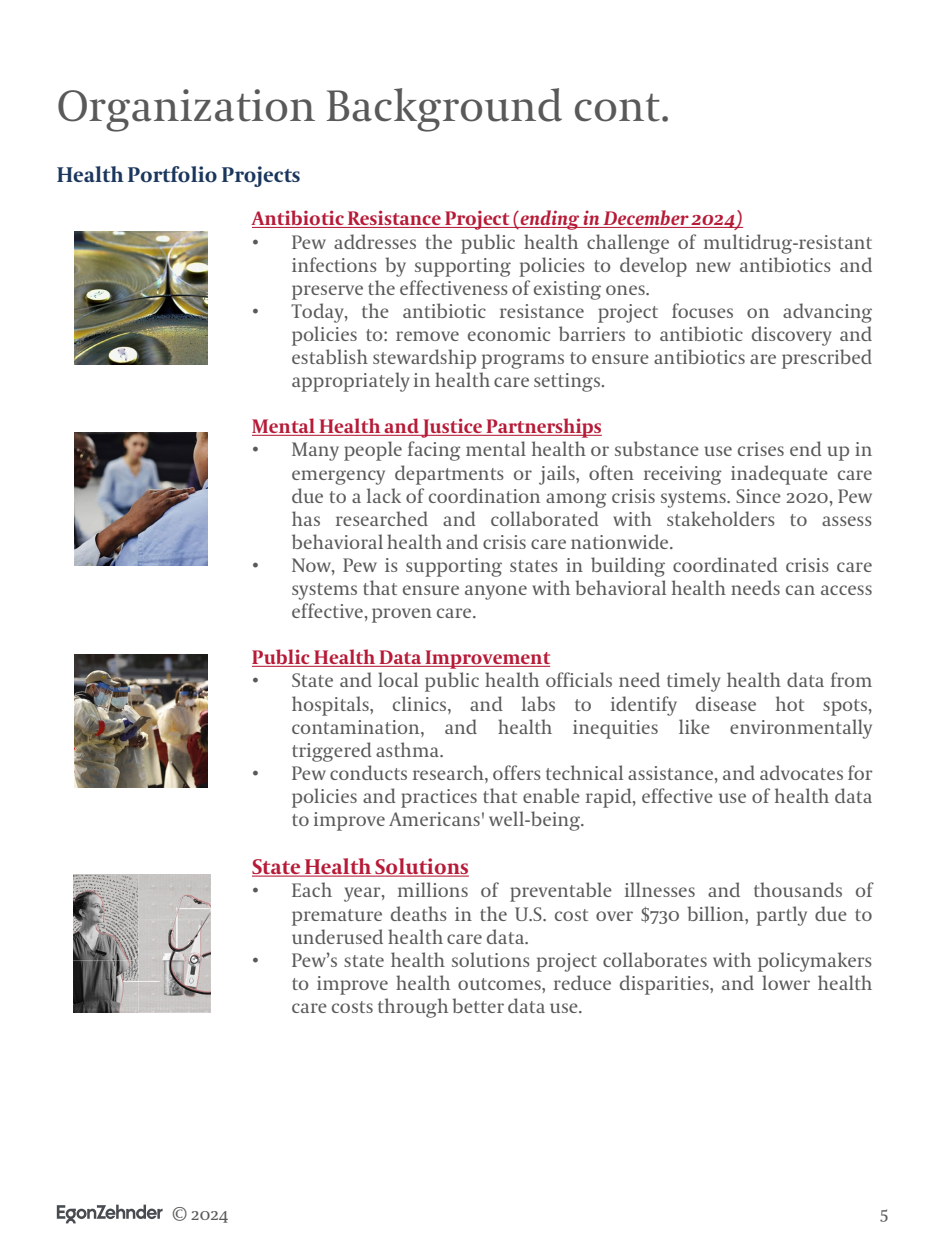
<style>
.page{position:relative;width:945px;height:1260px;background:#fff}
.page>*{position:absolute;margin:0;border:0;box-sizing:border-box;transform-origin:0 0}
.t1{font:43.75px "Coranto 2";color:#595959}
.t2{font:700 21px "Coranto 2";letter-spacing:.005em;color:#1b365d}
.t3{font:700 21px "Coranto 2";letter-spacing:.005em;color:#b61a37}
.t4{font:19.25px/23.1px "Coranto 2";color:#595959;text-align:justify}
.t5{font:700 19.25px "Coranto 2";color:#b61a37}
.t6{font:17.5px "Coranto 2";color:#595959}
.s1{font-style:italic}
.s2{font-family:"Arial"}
</style>
<div class="page">
<svg style="left:57px;top:1205px;width:106px;height:18px"></svg>
<img style="left:74px;top:231px;width:133px;height:134px">
<svg style="left:252px;top:227px;width:491px;height:1px"></svg>
<svg style="left:252px;top:435px;width:350px;height:1px"></svg>
<svg style="left:252px;top:666px;width:298px;height:1px"></svg>
<svg style="left:252px;top:876px;width:217px;height:1px"></svg>
<img style="left:74px;top:432px;width:133px;height:134px">
<img style="left:74px;top:654px;width:133px;height:133px">
<img style="left:73px;top:875px;width:138px;height:137px">
<h2 class="t1" style="left:57px;top:80px;width:615px">Organization Background cont.</h2>
<p class="t2" style="left:57px;top:162px;width:245px">Health Portfolio Projects</p>
<p class="t5" style="left:252px;top:207px;width:493px">Antibiotic Resistance Project (<span class="s1">ending in December 2024)</span></p>
<p class="t4" style="left:291px;top:231px;width:583px;text-indent:-39px"><span class="s2">•</span> Pew addresses the public health challenge of multidrug-resistant infections by supporting policies to develop new antibiotics and preserve the effectiveness of existing ones.</p>
<p class="t4" style="left:291px;top:300px;width:583px;text-indent:-39px"><span class="s2">•</span> Today, the antibiotic resistance project focuses on advancing policies to: remove economic barriers to antibiotic discovery and establish stewardship programs to ensure antibiotics are prescribed appropriately in health care settings.</p>
<p class="t5" style="left:252px;top:415px;width:351px">Mental Health and Justice Partnerships</p>
<p class="t4" style="left:291px;top:439px;width:583px;text-indent:-39px"><span class="s2">•</span> Many people facing mental health or substance use crises end up in emergency departments or jails, often receiving inadequate care due to a lack of coordination among crisis systems. Since 2020, Pew has researched and collaborated with stakeholders to assess behavioral health and crisis care nationwide.</p>
<p class="t4" style="left:291px;top:555px;width:583px;text-indent:-39px"><span class="s2">•</span> Now, Pew is supporting states in building coordinated crisis care systems that ensure anyone with behavioral health needs can access effective, proven care.</p>
<p class="t5" style="left:252px;top:646px;width:300px">Public Health Data Improvement</p>
<p class="t4" style="left:291px;top:670px;width:583px;text-indent:-39px"><span class="s2">•</span> State and local public health officials need timely health data from hospitals, clinics, and labs to identify disease hot spots, contamination, and health inequities like environmentally triggered asthma.</p>
<p class="t4" style="left:292px;top:762px;width:583px;text-indent:-40px"><span class="s2">•</span> Pew conducts research, offers technical assistance, and advocates for policies and practices that enable rapid, effective use of health data to improve Americans' well-being.</p>
<p class="t3" style="left:252px;top:854px;width:218px">State Health Solutions</p>
<p class="t4" style="left:291px;top:880px;width:583px;text-indent:-39px"><span class="s2">•</span> Each year, millions of preventable illnesses and thousands of premature deaths in the U.S. cost over $730 billion, partly due to underused health care data.</p>
<p class="t4" style="left:291px;top:949px;width:583px;text-indent:-39px"><span class="s2">•</span> Pew’s state health solutions project collaborates with policymakers to improve health outcomes, reduce disparities, and lower health care costs through better data use.</p>
<p class="t6" style="left:172px;top:1203px;width:58px">© 2024</p>
<p class="t6" style="left:880px;top:1202px;width:10px">5</p>
</div>
